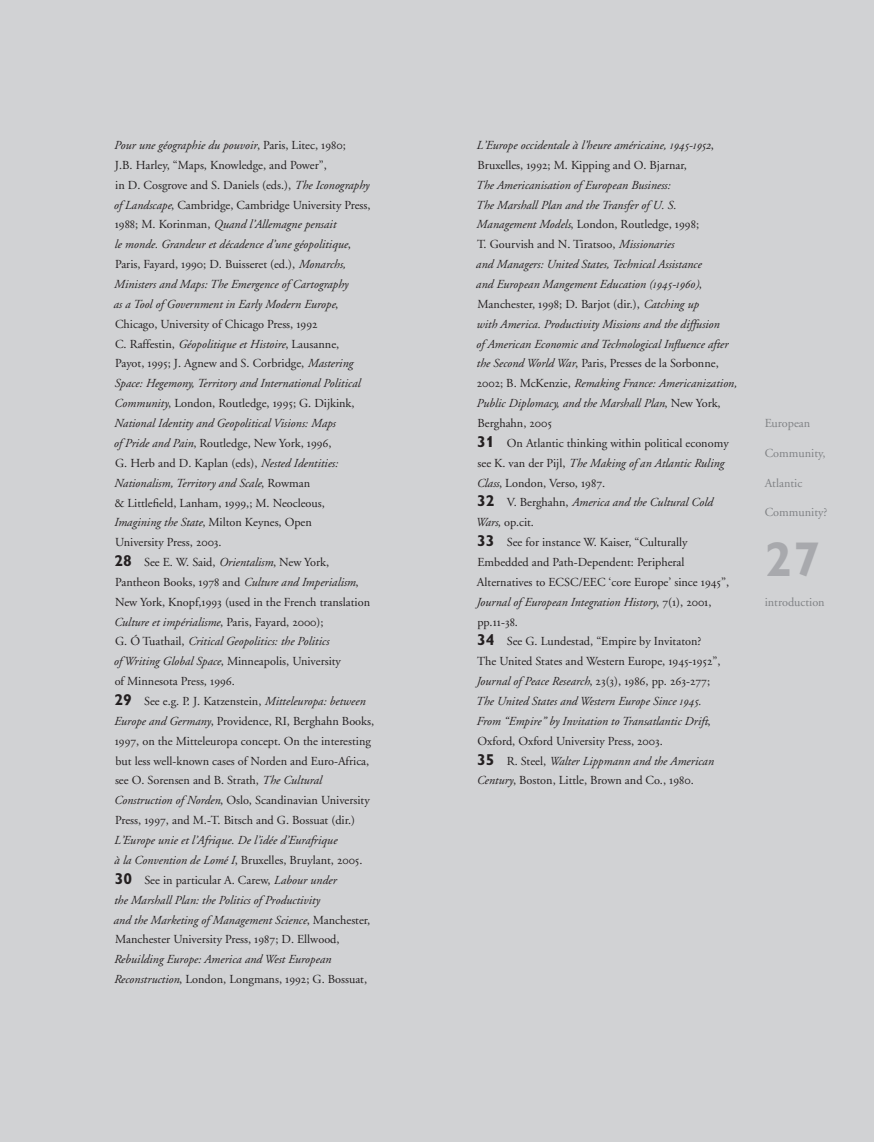
<style>
.page{position:relative;width:874px;height:1142px;background:#fff}
.page>*{position:absolute;margin:0;border:0;box-sizing:border-box;transform-origin:0 0}
.t1{font:700 49px "Gill Alt One";color:#a8a9ad}
.t2{font:italic 12.25px/19.8px "B Garamond";color:#231f20}
.t3{font:12.25px/19.8px "B Garamond";color:#231f20}
.t4{font:12.25px "B Garamond";color:#808285}
.s1{font-style:italic}
.s2{font-family:"Gill Alt One";font-weight:700;font-size:15.75px}
.s3{font-style:normal}
.s4{font-family:"Gill Alt One";font-weight:700;font-style:normal;font-size:15.75px}
</style>
<div class="page">
<div style="left:0;top:0;width:873px;height:1141px;background:#d1d2d4"></div>
<p class="t3" style="left:113px;top:135px;width:262px"><span class="s1">Pour une géographie du pouvoir</span>, Paris, Litec, 1980;<br>J.B. Harley, “Maps, Knowledge, and Power”,<br>in D. Cosgrove and S. Daniels (eds.), <span class="s1">The Iconography of Landscape</span>, Cambridge, Cambridge University Press, 1988; M. Korinman, <span class="s1">Quand l’Allemagne pensait<br>le monde. Grandeur et décadence d’une géopolitique</span>, Paris, Fayard, 1990; D. Buisseret (ed.), <span class="s1">Monarchs, Ministers and Maps: The Emergence of Cartography<br>as a Tool of Government in Early Modern Europe</span>, Chicago, University of Chicago Press, 1992<br>C. Raffestin, <span class="s1">Géopolitique et Histoire</span>, Lausanne,<br>Payot, 1995; J. Agnew and S. Corbridge, <span class="s1">Mastering Space: Hegemony, Territory and International Political Community</span>, London, Routledge, 1995; G. Dijkink, <span class="s1">National Identity and Geopolitical Visions: Maps<br>of Pride and Pain</span>, Routledge, New York, 1996,<br>G. Herb and D. Kaplan (eds), <span class="s1">Nested Identities:<br>Nationalism, Territory and Scale</span>, Rowman<br>&amp; Littlefield, Lanham, 1999,; M. Neocleous,<br><span class="s1">Imagining the State</span>, Milton Keynes, Open<br>University Press, 2003.<br><span class="s2">28</span> See E. W. Said, <span class="s1">Orientalism</span>, New York, Pantheon Books, 1978 and <span class="s1">Culture and Imperialism</span>, New York, Knopf,1993 (used in the French translation <span class="s1">Culture et impérialisme</span>, Paris, Fayard, 2000);<br>G. Ó Tuathail, <span class="s1">Critical Geopolitics: the Politics<br>of Writing Global Space</span>, Minneapolis, University<br>of Minnesota Press, 1996.<br><span class="s2">29</span> See e.g. P. J. Katzenstein, <span class="s1">Mitteleuropa: between Europe and Germany</span>, Providence, RI, Berghahn Books, 1997, on the Mitteleuropa concept. On the interesting but less well-known cases of Norden and Euro-Africa, see O. Sorensen and B. Strath, <span class="s1">The Cultural Construction of Norden</span>, Oslo, Scandinavian University Press, 1997, and M.-T. Bitsch and G. Bossuat (dir.)</p>
<p class="t2" style="left:113px;top:830px;width:258px">L’Europe unie et l’Afrique. De l’idée d’Eurafrique<br>à la Convention de Lomé I<span class="s3">, Bruxelles, Bruylant, 2005.<br></span><span class="s4">30</span> <span class="s3">See in particular A. Carew,</span> Labour under<br>the Marshall Plan: the Politics of Productivity<br>and the Marketing of Management Science<span class="s3">, Manchester, Manchester University Press, 1987; D. Ellwood,</span></p>
<p class="t2" style="left:114px;top:949px;width:255px">Rebuilding Europe: America and West European<br>Reconstruction<span class="s3">, London, Longmans, 1992; G. Bossuat,</span></p>
<p class="t2" style="left:476px;top:136px;width:239px">L’Europe occidentale à l’heure américaine, 1945-1952<span class="s3">,<br>Bruxelles, 1992; M. Kipping and O. Bjarnar,</span></p>
<p class="t2" style="left:475px;top:175px;width:263px">The Americanisation of European Business:<br>The Marshall Plan and the Transfer of U. S.<br>Management Models<span class="s3">, London, Routledge, 1998;<br>T. Gourvish and N. Tiratsoo,</span> Missionaries<br>and Managers: United States, Technical Assistance<br>and European Mangement Education (1945-1960)<span class="s3">, Manchester, 1998; D. Barjot (dir.),</span> Catching up<br>with America. Productivity Missions and the diffusion<br>of American Economic and Technological Influence after the Second World War<span class="s3">, Paris, Presses de la Sorbonne, 2002; B. McKenzie,</span> Remaking France: Americanization, Public Diplomacy, and the Marshall Plan<span class="s3">, New York, Berghahn, 2005<br></span><span class="s4">31</span> <span class="s3">On Atlantic thinking within political economy see K. van der Pijl,</span> The Making of an Atlantic Ruling Class<span class="s3">, London, Verso, 1987.<br></span><span class="s4">32</span> <span class="s3">V. Berghahn,</span> America and the Cultural Cold Wars<span class="s3">, op.cit.<br></span><span class="s4">33</span> <span class="s3">See for instance W. Kaiser, “Culturally Embedded and Path-Dependent: Peripheral Alternatives to ECSC/EEC ‘core Europe’ since 1945”, </span>Journal of European Integration History<span class="s3">, 7(1), 2001, pp.11-38.<br></span><span class="s4">34</span> <span class="s3">See G. Lundestad, “Empire by Invitaton?<br>The United States and Western Europe, 1945-1952”, </span>Journal of Peace Research<span class="s3">, 23(3), 1986, pp. 263-277;<br></span>The United States and Western Europe Since 1945.<br>From “Empire” by Invitation to Transatlantic Drift<span class="s3">, Oxford, Oxford University Press, 2003.<br></span><span class="s4">35</span> <span class="s3">R. Steel,</span> Walter Lippmann and the American Century<span class="s3">, Boston, Little, Brown and Co., 1980.</span></p>
<p class="t4" style="left:764px;top:416px;width:47px">European</p>
<p class="t4" style="left:764px;top:446px;width:62px">Community,</p>
<p class="t4" style="left:764px;top:476px;width:39px">Atlantic</p>
<p class="t4" style="left:764px;top:506px;width:64px">Community?</p>
<h1 class="t1" style="left:764px;top:530px;width:57px">27</h1>
<p class="t4" style="left:764px;top:595px;width:61px">introduction</p>
</div>
